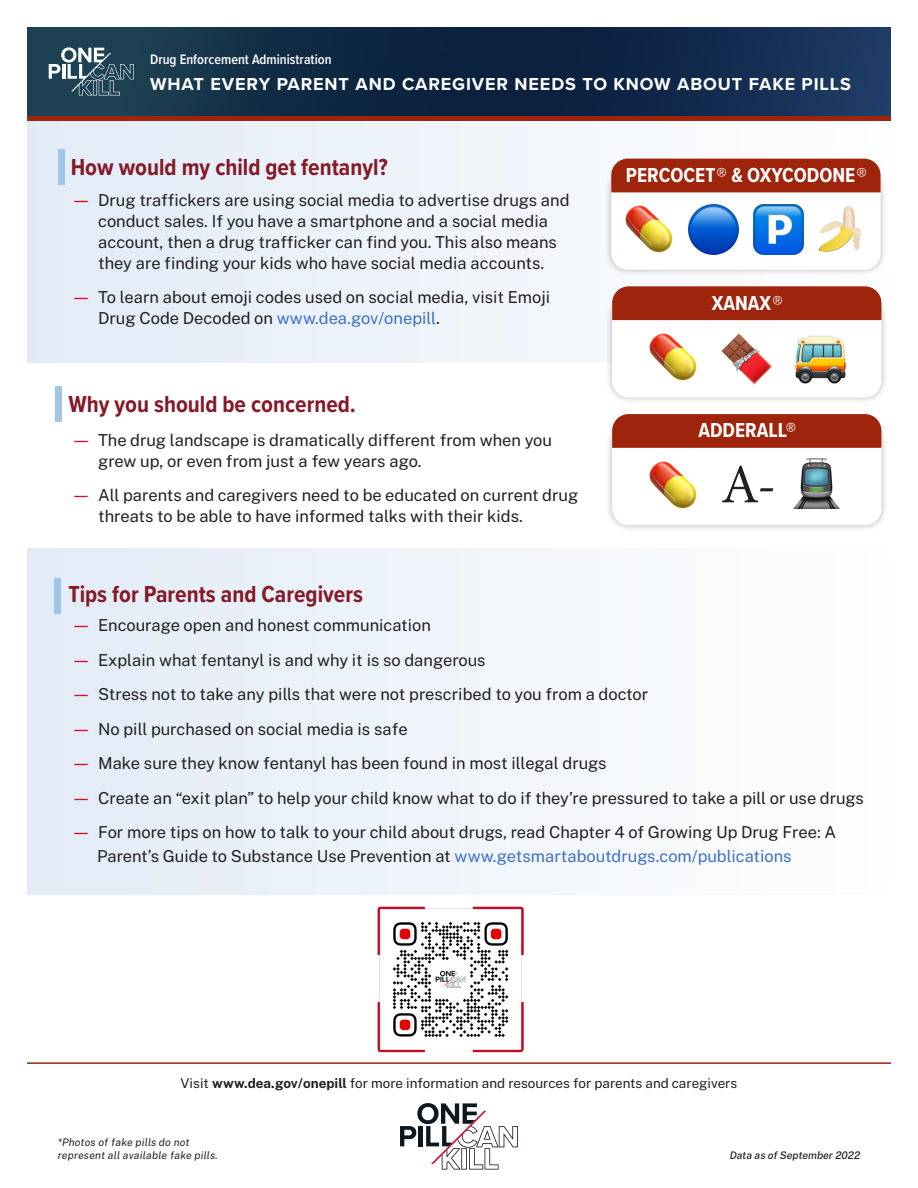
<style>
.page{position:relative;width:918px;height:1188px;background:#fff}
.page>*{position:absolute;margin:0;border:0;box-sizing:border-box;transform-origin:0 0}
.t1{font:55.35px "Minion Pro";color:#231f20}
.Paragraph_Header{font:700 24px "Proxima Nova Cond";color:#851928}
.Paragraph_Header-2{font:700 21px "Proxima Nova Cond";color:#fff}
.t2{font:700 18px "Proxima Nova";letter-spacing:.05em;color:#fff}
.Bullet{font:16.5px/21px "Public Sans";color:#231f20}
.t3{font:600 14.25px "Proxima Nova Cond";color:#fff}
.t4{font:13.5px "Public Sans";color:#231f20}
.t5{font:italic 10.5px/13.5px "Public Sans";letter-spacing:.02em;color:#231f20}
.t6{font:italic 500 10.5px "Public Sans";color:#231f20}
.s1{font-size:18px;color:#d30d2b}
.s2{color:#3d71c5}
.s3{font-weight:700}
</style>
<div class="page">
<div style="left:27px;top:549px;width:864px;height:345px;background:linear-gradient(to right,#e2ebf7,#fefefe)"></div>
<div style="left:27px;top:120px;width:864px;height:243px;background:#ecf2f9"></div>
<img style="left:27px;top:27px;width:864px;height:89px">
<div style="left:58px;top:149px;width:6px;height:36px;background:#9fc5e9"></div>
<div style="left:605px;top:166px;width:282px;height:111px;background:#231f20;opacity:.29"></div>
<div style="left:611px;top:173px;width:270px;height:97px;background:#fff;border-radius:17px"></div>
<img style="left:753px;top:205px;width:50px;height:50px">
<img style="left:689px;top:205px;width:50px;height:50px">
<img style="left:625px;top:205px;width:48px;height:48px">
<img style="left:818px;top:206px;width:43px;height:46px">
<div style="left:611px;top:159px;width:270px;height:33px;background:#9e240c"></div>
<div style="left:606px;top:294px;width:282px;height:110px;background:#231f20;opacity:.29"></div>
<div style="left:612px;top:300px;width:269px;height:98px;background:#fff;border-radius:17px"></div>
<img style="left:649px;top:333px;width:48px;height:48px">
<div style="left:612px;top:286px;width:269px;height:34px;background:#9e240c"></div>
<img style="left:721px;top:334px;width:51px;height:50px">
<img style="left:795px;top:335px;width:51px;height:49px">
<div style="left:606px;top:421px;width:282px;height:111px;background:#231f20;opacity:.29"></div>
<div style="left:612px;top:428px;width:269px;height:97px;background:#fff;border-radius:17px"></div>
<img style="left:649px;top:461px;width:48px;height:48px">
<svg style="left:612px;top:414px;width:269px;height:34px;background:#9f2810"></svg>
<img style="left:793px;top:458px;width:47px;height:51px">
<div style="left:55px;top:386px;width:7px;height:36px;background:#9fc5e9"></div>
<svg style="left:49px;top:47px;width:85px;height:48px;background:#4e6978"></svg>
<div style="left:54px;top:578px;width:7px;height:36px;background:#9fc5e9"></div>
<hr style="left:27px;top:116px;width:864px;height:4px;background:#9e240c">
<svg style="left:400px;top:1103px;width:118px;height:67px"></svg>
<hr style="left:27px;top:1062px;width:864px;height:2px;background:#9e240c">
<img style="left:378px;top:906px;width:145px;height:147px">
<p class="t3" style="left:150px;top:49px;width:183px">Drug Enforcement Administration</p>
<p class="t2" style="left:150px;top:71px;width:702px">WHAT EVERY PARENT AND CAREGIVER NEEDS TO KNOW ABOUT FAKE PILLS</p>
<p class="Paragraph_Header" style="left:71px;top:149px;width:319px">How would my child get fentanyl?</p>
<p class="Paragraph_Header-2" style="left:626px;top:160px;width:242px">PERCOCET® &amp; OXYCODONE®</p>
<p class="Bullet" style="left:98px;top:188px;width:473px;text-indent:-27px"><span class="s1">—</span> Drug traffickers are using social media to advertise drugs and conduct sales. If you have a smartphone and a social media account, then a drug trafficker can find you. This also means they are finding your kids who have social media accounts.</p>
<p class="Bullet" style="left:98px;top:286px;width:454px;text-indent:-27px"><span class="s1">—</span> To learn about emoji codes used on social media, visit Emoji<br>Drug Code Decoded on <span class="s2">www.dea.gov/onepill</span>.</p>
<p class="Paragraph_Header" style="left:68px;top:386px;width:289px">Why you should be concerned.</p>
<p class="Bullet" style="left:98px;top:428px;width:455px;text-indent:-27px"><span class="s1">—</span> The drug landscape is dramatically different from when you grew up, or even from just a few years ago.</p>
<p class="Bullet" style="left:98px;top:484px;width:482px;text-indent:-27px"><span class="s1">—</span> All parents and caregivers need to be educated on current drug threats to be able to have informed talks with their kids.</p>
<p class="Paragraph_Header-2" style="left:712px;top:287px;width:72px">XANAX®</p>
<p class="Paragraph_Header-2" style="left:698px;top:415px;width:99px">ADDERALL®</p>
<p class="t1" style="left:721px;top:448px;width:57px">A-</p>
<p class="Paragraph_Header" style="left:68px;top:576px;width:296px">Tips for Parents and Caregivers</p>
<p class="Bullet" style="left:71px;top:614px;width:361px"><span class="s1">—</span> Encourage open and honest communication</p>
<p class="Bullet" style="left:71px;top:648px;width:416px"><span class="s1">—</span> Explain what fentanyl is and why it is so dangerous</p>
<p class="Bullet" style="left:71px;top:683px;width:579px"><span class="s1">—</span> Stress not to take any pills that were not prescribed to you from a doctor</p>
<p class="Bullet" style="left:71px;top:717px;width:338px"><span class="s1">—</span> No pill purchased on social media is safe</p>
<p class="Bullet" style="left:71px;top:752px;width:537px"><span class="s1">—</span> Make sure they know fentanyl has been found in most illegal drugs</p>
<p class="Bullet" style="left:71px;top:786px;width:794px"><span class="s1">—</span> Create an “exit plan” to help your child know what to do if they’re pressured to take a pill or use drugs</p>
<p class="Bullet" style="left:71px;top:821px;width:767px"><span class="s1">—</span> For more tips on how to talk to your child about drugs, read Chapter 4 of Growing Up Drug Free: A</p>
<p class="Bullet" style="left:97px;top:845px;width:696px">Parent’s Guide to Substance Use Prevention at <span class="s2">www.getsmartaboutdrugs.com/publications</span></p>
<p class="t4" style="left:181px;top:1073px;width:558px">Visit <span class="s3">www.dea.gov/onepill</span> for more information and resources for parents and caregivers</p>
<p class="t5" style="left:58px;top:1135px;width:162px">*Photos of fake pills do not represent all available fake pills.</p>
<p class="t6" style="left:730px;top:1149px;width:132px">Data as of September 2022</p>
</div>
